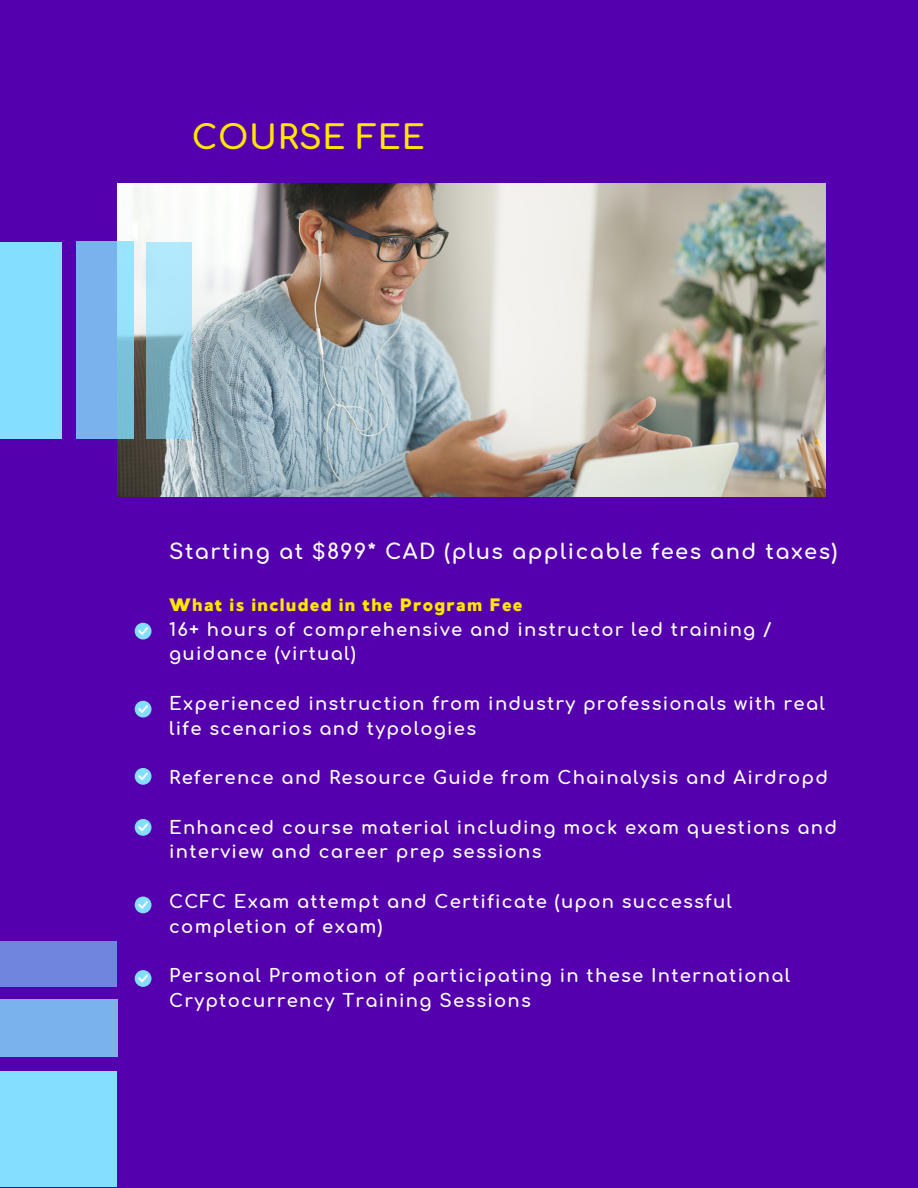
<style>
.page{position:relative;width:918px;height:1188px;background:#5400ae}
.page>*{position:absolute;margin:0;border:0;box-sizing:border-box;transform-origin:0 0}
.t1{font:700 33px "Comfortaa";letter-spacing:.02em;color:#ffe600}
.t2{font:700 21px "Comfortaa";letter-spacing:.07em;color:#fff}
.t3{font:700 18px/24.8px "Comfortaa";letter-spacing:.07em;color:#fff}
.t4{font:18px "MADE Good Time Grotesk";letter-spacing:.07em;color:#ffe600}
</style>
<div class="page">
<img style="left:117px;top:184px;width:709px;height:312px">
<div style="left:0;top:1071px;width:117px;height:116px;background:#84dfff"></div>
<div style="left:0;top:942px;width:117px;height:45px;background:#7085de"></div>
<div style="left:0;top:999px;width:117px;height:58px;background:#7ab2ee"></div>
<div style="left:0;top:242px;width:62px;height:197px;background:#84dfff"></div>
<svg style="left:147px;top:242px;width:45px;height:197px;background:#9ad1e3"></svg>
<svg style="left:76px;top:242px;width:58px;height:197px;background:#7ebaec"></svg>
<div style="left:135px;top:623px;width:17px;height:17px;background:#84dfff;border-radius:50%"></div>
<svg style="left:138px;top:627px;width:10px;height:8px"></svg>
<div style="left:135px;top:701px;width:17px;height:17px;background:#84dfff;border-radius:50%"></div>
<svg style="left:138px;top:705px;width:10px;height:8px"></svg>
<div style="left:135px;top:970px;width:17px;height:17px;background:#84dfff;border-radius:50%"></div>
<svg style="left:138px;top:975px;width:10px;height:7px"></svg>
<div style="left:135px;top:768px;width:17px;height:17px;background:#84dfff;border-radius:50%"></div>
<svg style="left:138px;top:773px;width:10px;height:7px"></svg>
<div style="left:135px;top:819px;width:17px;height:17px;background:#84dfff;border-radius:50%"></div>
<svg style="left:138px;top:824px;width:10px;height:7px"></svg>
<div style="left:135px;top:897px;width:17px;height:16px;background:#84dfff;border-radius:50%"></div>
<svg style="left:138px;top:901px;width:10px;height:8px"></svg>
<h1 class="t1" style="left:192px;top:120px;width:234px">COURSE FEE</h1>
<p class="t2" style="left:169px;top:541px;width:670px">Starting at $899* CAD (plus applicable fees and taxes)</p>
<p class="t4" style="left:169px;top:593px;width:355px">What is included in the Program Fee</p>
<p class="t3" style="left:169px;top:617px;width:604px">16+ hours of comprehensive and instructor led training / guidance (virtual)</p>
<p class="t3" style="left:169px;top:692px;width:657px">Experienced instruction from industry professionals with real life scenarios and typologies</p>
<p class="t3" style="left:169px;top:766px;width:660px">Reference and Resource Guide from Chainalysis and Airdropd</p>
<p class="t3" style="left:169px;top:815px;width:669px">Enhanced course material including mock exam questions and interview and career prep sessions</p>
<p class="t3" style="left:169px;top:890px;width:564px">CCFC Exam attempt and Certificate (upon successful completion of exam)</p>
<p class="t3" style="left:169px;top:964px;width:622px">Personal Promotion of participating in these International<br>Cryptocurrency Training Sessions</p>
</div>
